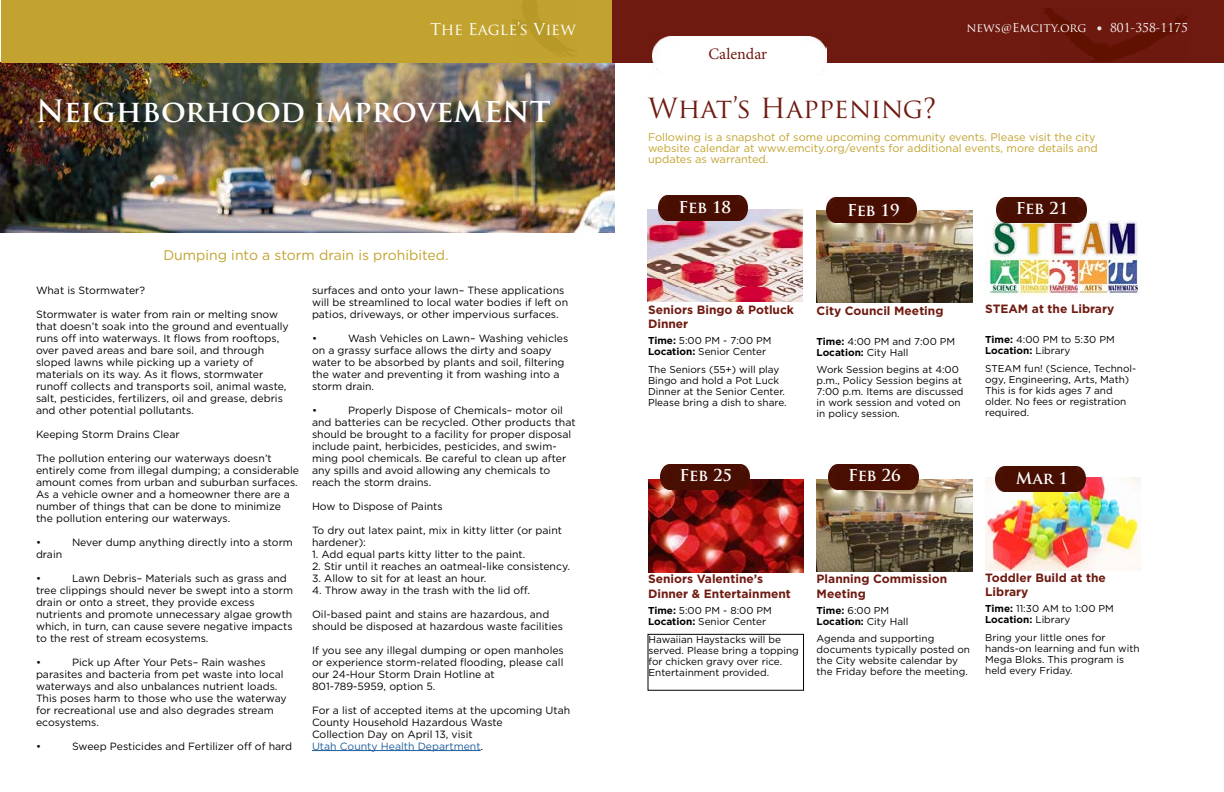
<style>
.page{position:relative;width:1224px;height:792px;background:#fff}
.page>*{position:absolute;margin:0;border:0;box-sizing:border-box;transform-origin:0 0}
.t1{font:700 30px "Trajan Pro";color:#fff}
.t2{font:27px "Trajan Pro";letter-spacing:-.015em;color:#6f1a11}
.t3{font:700 16px "Trajan Pro";letter-spacing:-.01em;color:#fff}
.t4{font:16px "Trajan Pro";color:#fff}
.t5{font:16px "Minion Pro";color:#6f1a11}
.t6{font:14px "Gotham";color:#c2a32f}
.t7{font:700 12px/14.4px "Gotham";color:#6f1a11}
.t8{font:12px "Trajan Pro";color:#fff}
.t9{font:11px/11px "Gotham";color:#c2a32f}
.t10{font:10.5px/12px "Gotham";color:#000}
.t11{font:10px/11px "Gotham";color:#000}
.t12{font:700 10px/11px "Gotham";color:#000}
.s1{font-size:33px}
.s2{color:#215e9e}
.s3{font-weight:700}
.s4{font-weight:400}
</style>
<div class="page">
<img style="left:0;top:63px;width:614px;height:170px">
<div style="left:1px;top:0;width:612px;height:63px;background:#c2a32f"></div>
<hr style="left:312px;top:750px;width:169px;height:1px;background:#215e9e">
<div style="left:612px;top:0;width:612px;height:63px;background:#6f1a11"></div>
<img style="left:1044px;top:9px;width:143px;height:53px">
<svg style="left:1097px;top:26px;width:4px;height:4px"></svg>
<img style="left:648px;top:480px;width:156px;height:92px">
<div style="left:660px;top:464px;width:90px;height:25px;background:#480e01"></div>
<div style="left:648px;top:634px;width:156px;height:57px;border:1px solid #000"></div>
<img style="left:985px;top:478px;width:156px;height:92px">
<div style="left:995px;top:466px;width:90px;height:26px;background:#480e01"></div>
<img style="left:647px;top:209px;width:156px;height:92px">
<div style="left:658px;top:195px;width:90px;height:25px;background:#480e01"></div>
<img style="left:817px;top:210px;width:155px;height:93px">
<div style="left:827px;top:198px;width:89px;height:25px;background:#480e01"></div>
<div style="left:653px;top:37px;width:174px;height:35px;background:#fff"></div>
<img style="left:985px;top:220px;width:156px;height:76px">
<div style="left:996px;top:197px;width:90px;height:25px;background:#480e01"></div>
<img style="left:817px;top:479px;width:155px;height:93px">
<div style="left:829px;top:464px;width:89px;height:25px;background:#480e01"></div>
<h3 class="t4" style="left:430px;top:19px;width:147px">The Eagle’s View</h3>
<h1 class="t1" style="left:36px;top:92px;width:516px">Neighborhood improve<span class="s1">ment</span></h1>
<h3 class="t6" style="left:163px;top:246px;width:287px">Dumping into a storm drain is prohibited.</h3>
<p class="t10" style="left:36px;top:284px;width:111px">What is Stormwater?</p>
<p class="t10" style="left:36px;top:308px;width:254px">Stormwater is water from rain or melting snow that doesn’t soak into the ground and eventually runs off into waterways. It flows from rooftops, over paved areas and bare soil, and through sloped lawns while picking up a variety of materials on its way. As it flows, stormwater runoff collects and transports soil, animal waste, salt, pesticides, fertilizers, oil and grease, debris and other potential pollutants.</p>
<p class="t10" style="left:36px;top:428px;width:145px">Keeping Storm Drains Clear</p>
<p class="t10" style="left:36px;top:452px;width:265px">The pollution entering our waterways doesn’t entirely come from illegal dumping; a considerable amount comes from urban and suburban surfaces.<br>As a vehicle owner and a homeowner there are a number of things that can be done to minimize the pollution entering our waterways.</p>
<p class="t10" style="left:36px;top:536px;width:7px">•</p>
<p class="t10" style="left:72px;top:536px;width:222px">Never dump anything directly into a storm</p>
<p class="t10" style="left:36px;top:548px;width:28px">drain</p>
<p class="t10" style="left:36px;top:572px;width:7px">•</p>
<p class="t10" style="left:36px;top:572px;width:259px;text-indent:36px">Lawn Debris– Materials such as grass and tree clippings should never be swept into a storm drain or onto a street, they provide excess nutrients and promote unnecessary algae growth which, in turn, can cause severe negative impacts to the rest of stream ecosystems.</p>
<p class="t10" style="left:36px;top:656px;width:7px">•</p>
<p class="t10" style="left:36px;top:656px;width:252px;text-indent:36px">Pick up After Your Pets– Rain washes parasites and bacteria from pet waste into local waterways and also unbalances nutrient loads.<br>This poses harm to those who use the waterway for recreational use and also degrades stream ecosystems.</p>
<p class="t10" style="left:36px;top:740px;width:7px">•</p>
<p class="t10" style="left:72px;top:740px;width:222px">Sweep Pesticides and Fertilizer off of hard</p>
<p class="t10" style="left:312px;top:284px;width:258px">surfaces and onto your lawn– These applications will be streamlined to local water bodies if left on patios, driveways, or other impervious surfaces.</p>
<p class="t10" style="left:312px;top:332px;width:7px">•</p>
<p class="t10" style="left:312px;top:332px;width:258px;text-indent:36px">Wash Vehicles on Lawn– Washing vehicles on a grassy surface allows the dirty and soapy water to be absorbed by plants and soil, filtering the water and preventing it from washing into a storm drain.</p>
<p class="t10" style="left:312px;top:404px;width:7px">•</p>
<p class="t10" style="left:312px;top:404px;width:265px;text-indent:36px">Properly Dispose of Chemicals– motor oil and batteries can be recycled. Other products that should be brought to a facility for proper disposal include paint, herbicides, pesticides, and swim&shy;ming pool chemicals. Be careful to clean up after any spills and avoid allowing any chemicals to reach the storm drains.</p>
<p class="t10" style="left:312px;top:500px;width:132px">How to Dispose of Paints</p>
<p class="t10" style="left:312px;top:524px;width:252px">To dry out latex paint, mix in kitty litter (or paint hardener):</p>
<p class="t10" style="left:312px;top:548px;width:215px">1. Add equal parts kitty litter to the paint.</p>
<p class="t10" style="left:312px;top:560px;width:259px">2. Stir until it reaches an oatmeal-like consistency.</p>
<p class="t10" style="left:312px;top:572px;width:176px">3. Allow to sit for at least an hour.</p>
<p class="t10" style="left:312px;top:584px;width:220px">4. Throw away in the trash with the lid off.</p>
<p class="t10" style="left:312px;top:608px;width:252px">Oil-based paint and stains are hazardous, and should be disposed at hazardous waste facilities</p>
<p class="t10" style="left:312px;top:644px;width:253px">If you see any illegal dumping or open manholes or experience storm-related flooding, please call our 24-Hour Storm Drain Hotline at 801-789-5959, option 5.</p>
<p class="t10" style="left:312px;top:704px;width:260px">For a list of accepted items at the upcoming Utah County Household Hazardous Waste<br>Collection Day on April 13, visit<br><span class="s2">Utah County Health Department</span>.</p>
<h3 class="t5" style="left:709px;top:43px;width:60px">Calendar</h3>
<p class="t8" style="left:967px;top:20px;width:122px">news@Emcity.org</p>
<p class="t8" style="left:1110px;top:20px;width:79px">801-358-1175</p>
<h2 class="t2" style="left:648px;top:91px;width:290px">What’s Happening?</h2>
<p class="t9" style="left:648px;top:132px;width:451px">Following is a snapshot of some upcoming community events. Please visit the city website calendar at www.emcity.org/events for additional events, more details and updates as warranted.</p>
<h3 class="t3" style="left:1015px;top:188px;width:56px">Jan 12</h3>
<h3 class="t3" style="left:678px;top:197px;width:54px">Feb 18</h3>
<h3 class="t3" style="left:1016px;top:198px;width:54px">Feb 21</h3>
<h3 class="t3" style="left:847px;top:200px;width:54px">Feb 19</h3>
<p class="t7" style="left:648px;top:302px;width:148px">Seniors Bingo &amp; Potluck<br>Dinner</p>
<p class="t11" style="left:648px;top:335px;width:125px"><span class="s3">Time:</span> 5:00 PM - 7:00 PM<br><span class="s3">Location:</span> Senior Center</p>
<p class="t11" style="left:648px;top:363px;width:140px">The Seniors (55+) will play<br>Bingo and hold a Pot Luck<br>Dinner at the Senior Center.<br>Please bring a dish to share.</p>
<h3 class="t3" style="left:679px;top:466px;width:54px">Feb 25</h3>
<p class="t7" style="left:817px;top:303px;width:128px">City Council Meeting</p>
<p class="t11" style="left:817px;top:336px;width:140px"><span class="s3">Time:</span> 4:00 PM and 7:00 PM<br><span class="s3">Location:</span> City Hall</p>
<p class="t11" style="left:817px;top:363px;width:149px">Work Session begins at 4:00 p.m., Policy Session begins at<br>7:00 p.m. Items are discussed in work session and voted on in policy session.</p>
<h3 class="t3" style="left:848px;top:466px;width:54px">Feb 26</h3>
<p class="t7" style="left:985px;top:301px;width:131px">STEAM at the Library</p>
<p class="t11" style="left:985px;top:334px;width:131px"><span class="s3">Time:</span> 4:00 PM to 5:30 PM<br><span class="s3">Location:</span> Library</p>
<p class="t11" style="left:985px;top:362px;width:153px">STEAM fun! (Science, Technol&shy;ogy, Engineering, Arts, Math)<br>This is for kids ages 7 and older. No fees or registration required.</p>
<h3 class="t3" style="left:1016px;top:469px;width:54px">Mar 1</h3>
<p class="t7" style="left:648px;top:572px;width:144px">Seniors Valentine’s<br>Dinner &amp; Entertainment</p>
<p class="t11" style="left:648px;top:604px;width:125px"><span class="s3">Time:</span> 5:00 PM - 8:00 PM<br><span class="s3">Location:</span> Senior Center</p>
<p class="t11" style="left:648px;top:634px;width:152px">Hawaiian Haystacks will be served. Please bring a topping for chicken gravy over rice.<br>Entertainment provided.</p>
<p class="t7" style="left:817px;top:572px;width:132px">Planning Commission<br>Meeting</p>
<p class="t12" style="left:817px;top:604px;width:93px">Time: <span class="s4">6:00 PM<br></span>Location: <span class="s4">City Hall</span></p>
<p class="t11" style="left:817px;top:633px;width:155px">Agenda and supporting documents typically posted on the City website calendar by the Friday before the meeting.</p>
<p class="t7" style="left:985px;top:570px;width:122px">Toddler Build at the<br>Library</p>
<p class="t11" style="left:985px;top:603px;width:130px"><span class="s3">Time:</span> 11:30 AM to 1:00 PM<br><span class="s3">Location:</span> Library</p>
<p class="t11" style="left:985px;top:632px;width:156px">Bring your little ones for hands-on learning and fun with<br>Mega Bloks. This program is held every Friday.</p>
</div>
